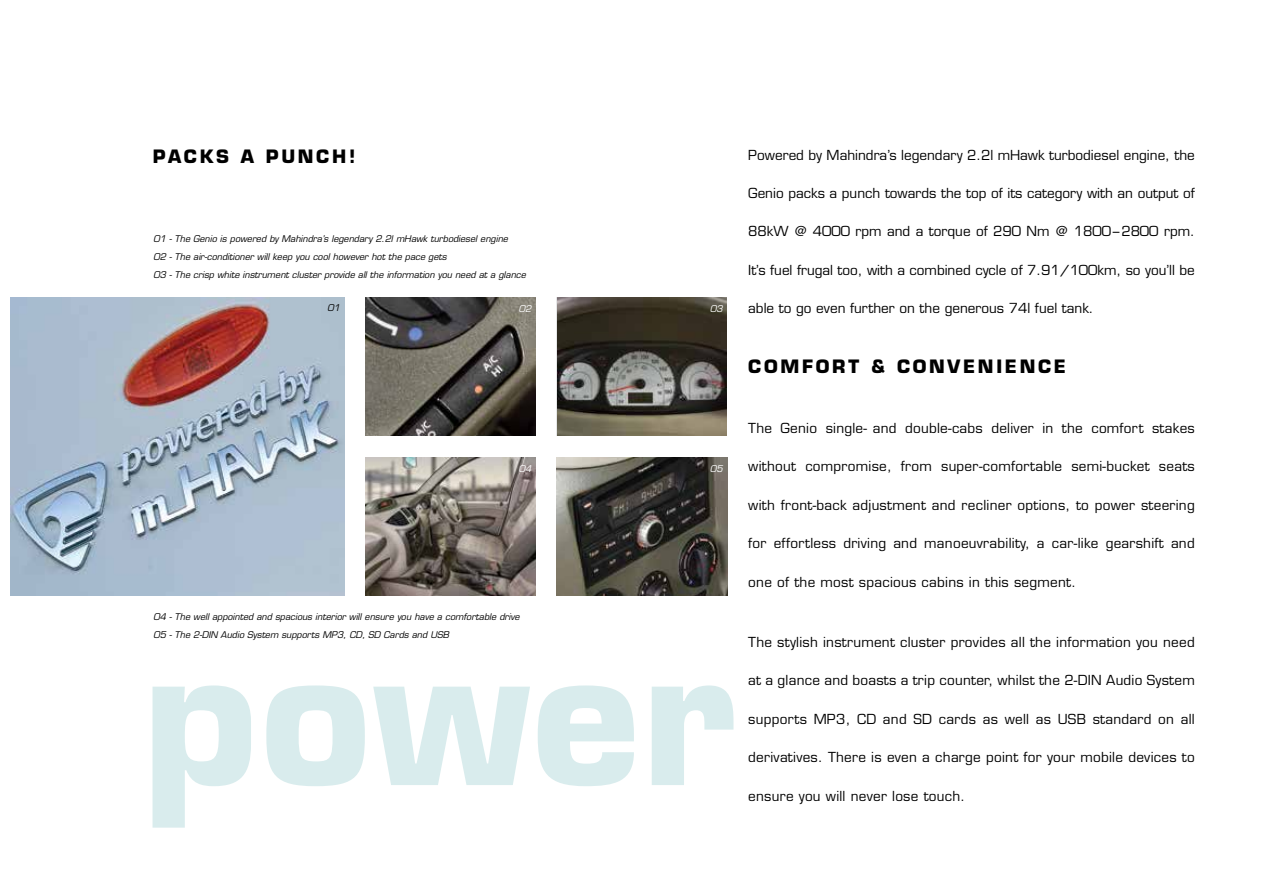
<style>
.page{position:relative;width:1263px;height:893px;background:#fff}
.page>*{position:absolute;margin:0;border:0;box-sizing:border-box;transform-origin:0 0}
.t1{font:700 187.5px "Eurostile";letter-spacing:.01em;color:#d9eced}
.t2{font:700 18px "Eurostile";letter-spacing:.15em;color:#000}
.t3{font:13.5px "Eurostile";letter-spacing:.02em;color:#000}
.t4{font:13.5px "Eurostile";color:#000}
.t5{font:italic 9px/18px "Eurostile";color:#000}
.t6{font:italic 9px "Eurostile";color:#fff}
</style>
<div class="page">
<img style="left:10px;top:297px;width:334px;height:298px">
<img style="left:366px;top:297px;width:170px;height:138px">
<img style="left:366px;top:457px;width:170px;height:138px">
<img style="left:557px;top:457px;width:170px;height:138px">
<img style="left:557px;top:297px;width:170px;height:138px">
<h2 class="t2" style="left:153px;top:145px;width:204px">PACKS A PUNCH!</h2>
<p class="t4" style="left:748px;top:146px;width:448px">Powered by Mahindra’s legendary 2.2l mHawk turbodiesel engine, the</p>
<p class="t4" style="left:748px;top:185px;width:448px">Genio packs a punch towards the top of its category with an output of</p>
<p class="t4" style="left:748px;top:223px;width:448px">88kW @ 4000 rpm and a torque of 290 Nm @ 1800 – 2800 rpm.</p>
<p class="t4" style="left:748px;top:262px;width:448px">It’s fuel frugal too, with a combined cycle of 7.91/100km, so you’ll be</p>
<p class="t4" style="left:748px;top:300px;width:347px">able to go even further on the generous 74l fuel tank.</p>
<p class="t5" style="left:154px;top:230px;width:374px">01 - The Genio is powered by Mahindra’s legendary 2.2l mHawk turbodiesel engine<br>02 - The air-conditioner will keep you cool however hot the pace gets<br>03 - The crisp white instrument cluster provide all the information you need at a glance</p>
<p class="t5" style="left:327px;top:299px;width:14px">01</p>
<p class="t6" style="left:519px;top:303px;width:14px">02</p>
<p class="t6" style="left:710px;top:303px;width:14px">03</p>
<h2 class="t2" style="left:748px;top:355px;width:319px">COMFORT &amp; CONVENIENCE</h2>
<p class="t6" style="left:519px;top:463px;width:14px">04</p>
<p class="t6" style="left:710px;top:463px;width:14px">05</p>
<p class="t5" style="left:154px;top:608px;width:367px">04 - The well appointed and spacious interior will ensure you have a comfortable drive<br>05 - The 2-DIN Audio System supports MP3, CD, SD Cards and USB</p>
<h1 class="t1" style="left:142px;top:600px;width:595px">power</h1>
<p class="t3" style="left:748px;top:420px;width:448px">The Genio single- and double-cabs deliver in the comfort stakes</p>
<p class="t3" style="left:748px;top:458px;width:448px">without compromise, from super-comfortable semi-bucket seats</p>
<p class="t3" style="left:748px;top:497px;width:448px">with front-back adjustment and recliner options, to power steering</p>
<p class="t3" style="left:748px;top:535px;width:448px">for effortless driving and manoeuvrability, a car-like gearshift and</p>
<p class="t3" style="left:748px;top:574px;width:329px">one of the most spacious cabins in this segment.</p>
<p class="t3" style="left:748px;top:634px;width:448px">The stylish instrument cluster provides all the information you need</p>
<p class="t3" style="left:748px;top:672px;width:448px">at a glance and boasts a trip counter, whilst the 2-DIN Audio System</p>
<p class="t3" style="left:748px;top:711px;width:448px">supports MP3, CD and SD cards as well as USB standard on all</p>
<p class="t3" style="left:748px;top:749px;width:448px">derivatives. There is even a charge point for your mobile devices to</p>
<p class="t3" style="left:748px;top:788px;width:218px">ensure you will never lose touch.</p>
</div>
